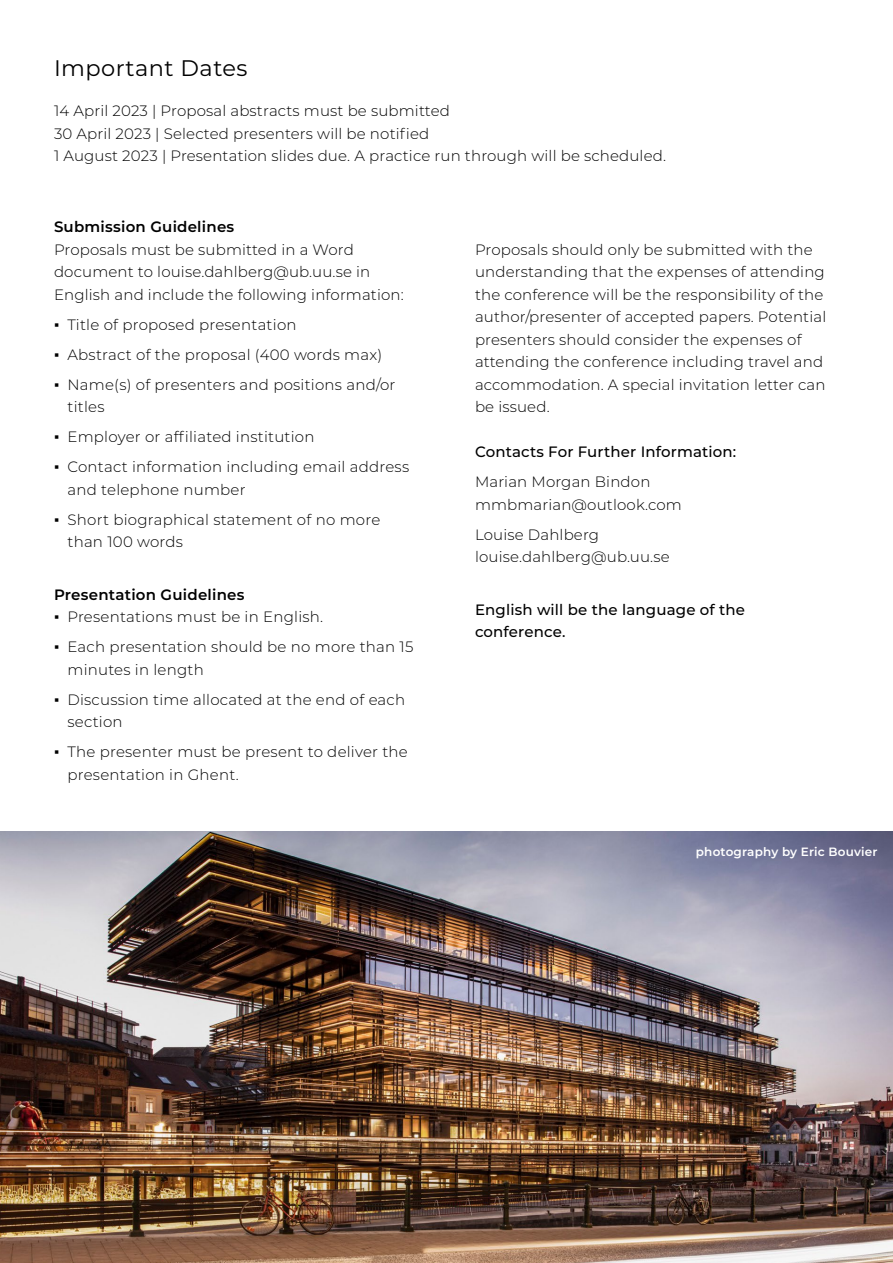
<style>
.page{position:relative;width:893px;height:1263px;background:#fff}
.page>*{position:absolute;margin:0;border:0;box-sizing:border-box;transform-origin:0 0}
.t1{font:22.5px "Montserrat";letter-spacing:.02em;color:#000}
.t2{font:300 15px/22.5px "Montserrat";letter-spacing:.01em;color:#000}
.t3{font:500 15px/22.5px "Montserrat";letter-spacing:.01em;color:#000}
.t4{font:600 15px "Montserrat";letter-spacing:.015em;color:#000}
.t5{font:600 12px "Montserrat";letter-spacing:.015em;color:#fff}
.s1{font-family:"Arial Narrow";font-weight:400}
</style>
<div class="page">
<img style="left:0;top:831px;width:893px;height:432px">
<h1 class="t1" style="left:54px;top:52px;width:195px">Important Dates</h1>
<p class="t2" style="left:54px;top:99px;width:614px">14 April 2023 | Proposal abstracts must be submitted<br>30 April 2023 | Selected presenters will be notified<br>1 August 2023 | Presentation slides due. A practice run through will be scheduled.</p>
<p class="t4" style="left:54px;top:216px;width:182px">Submission Guidelines</p>
<p class="t2" style="left:54px;top:238px;width:351px">Proposals must be submitted in a Word document to louise.dahlberg@ub.uu.se in<br>English and include the following information:</p>
<p class="t2" style="left:54px;top:313px;width:244px"><span class="s1">▪</span> Title of proposed presentation</p>
<p class="t2" style="left:54px;top:343px;width:330px"><span class="s1">▪</span> Abstract of the proposal (400 words max)</p>
<p class="t2" style="left:68px;top:373px;width:329px;text-indent:-14px"><span class="s1">▪</span> Name(s) of presenters and positions and/or titles</p>
<p class="t2" style="left:54px;top:425px;width:262px"><span class="s1">▪</span> Employer or affiliated institution</p>
<p class="t2" style="left:68px;top:455px;width:343px;text-indent:-14px"><span class="s1">▪</span> Contact information including email address and telephone number</p>
<p class="t2" style="left:68px;top:508px;width:314px;text-indent:-14px"><span class="s1">▪</span> Short biographical statement of no more than 100 words</p>
<p class="t4" style="left:54px;top:584px;width:192px">Presentation Guidelines</p>
<p class="t2" style="left:54px;top:605px;width:271px"><span class="s1">▪</span> Presentations must be in English.</p>
<p class="t2" style="left:68px;top:635px;width:348px;text-indent:-14px"><span class="s1">▪</span> Each presentation should be no more than 15 minutes in length</p>
<p class="t2" style="left:68px;top:688px;width:339px;text-indent:-14px"><span class="s1">▪</span> Discussion time allocated at the end of each section</p>
<p class="t2" style="left:68px;top:740px;width:342px;text-indent:-14px"><span class="s1">▪</span> The presenter must be present to deliver the presentation in Ghent.</p>
<p class="t2" style="left:475px;top:238px;width:353px">Proposals should only be submitted with the understanding that the expenses of attending the conference will be the responsibility of the author/presenter of accepted papers. Potential presenters should consider the expenses of attending the conference including travel and accommodation. A special invitation letter can be issued.</p>
<p class="t3" style="left:475px;top:440px;width:263px">Contacts For Further Information:</p>
<p class="t2" style="left:475px;top:470px;width:208px">Marian Morgan Bindon mmbmarian@outlook.com</p>
<p class="t2" style="left:475px;top:523px;width:196px">Louise Dahlberg louise.dahlberg@ub.uu.se</p>
<p class="t3" style="left:475px;top:597px;width:272px">English will be the language of the conference.</p>
<p class="t5" style="left:696px;top:843px;width:183px">photography by Eric Bouvier</p>
</div>
